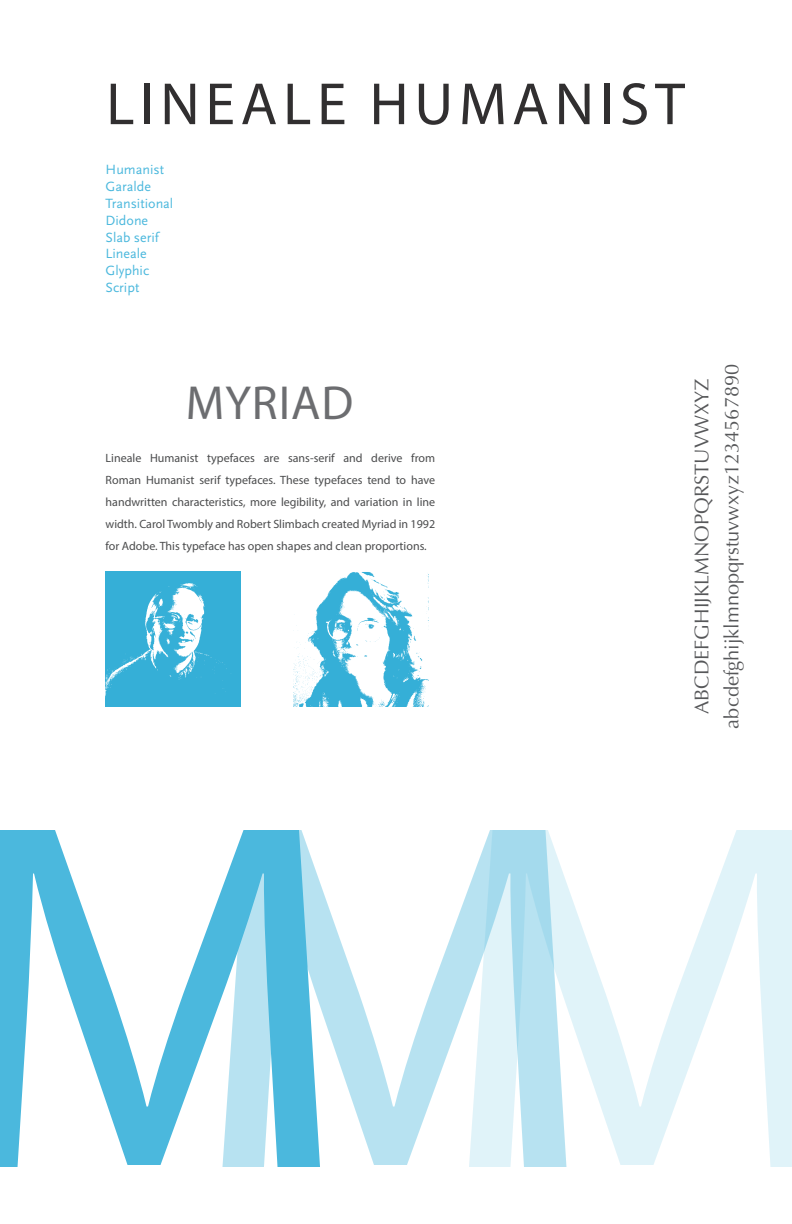
<style>
.page{position:relative;width:792px;height:1224px;background:#fff}
.page>*{position:absolute;margin:0;border:0;box-sizing:border-box;transform-origin:0 0}
.t1{font:60px "Myriad Pro";letter-spacing:.095em;color:#312f30}
.t2{font:48px "Myriad Pro";letter-spacing:.02em;color:#6c6d70}
.t3{font:20px "Optima";color:#57585a}
.t4{font:14px "Scala Sans Pro";color:#4bb8dd}
.t5{font:12px/22px "Myriad Pro";color:#4b4c4d;text-align:justify}
</style>
<div class="page">
<svg style="left:0;top:830px;width:222px;height:337px"></svg>
<svg style="left:222px;top:830px;width:247px;height:337px"></svg>
<svg style="left:469px;top:830px;width:323px;height:337px"></svg>
<img style="left:294px;top:572px;width:135px;height:134px">
<img style="left:106px;top:571px;width:135px;height:135px">
<p class="t1" style="left:106px;top:67px;width:580px">LINEALE HUMANIST</p>
<p class="t4" style="left:106px;top:162px;width:60px">Humanist</p>
<p class="t4" style="left:106px;top:179px;width:47px">Garalde</p>
<p class="t4" style="left:106px;top:195px;width:69px">Transitional</p>
<p class="t4" style="left:106px;top:212px;width:44px">Didone</p>
<p class="t4" style="left:106px;top:229px;width:55px">Slab serif</p>
<p class="t4" style="left:106px;top:246px;width:43px">Lineale</p>
<p class="t4" style="left:106px;top:263px;width:45px">Glyphic</p>
<p class="t4" style="left:106px;top:279px;width:35px">Script</p>
<p class="t2" style="left:186px;top:374px;width:169px">MYRIAD</p>
<p class="t5" style="left:106px;top:447px;width:331px">Lineale Humanist typefaces are sans-serif and derive from Roman Humanist serif typefaces. These typefaces tend to have handwritten characteristics, more legibility, and variation in line width. Carol Twombly and Robert Slimbach created Myriad in 1992 for Adobe. This typeface has open shapes and clean proportions.</p>
<p class="t3" style="left:690px;top:714px;width:337px;rotate:-90deg">ABCDEFGHIJKLMNOPQRSTUVWXYZ</p>
<p class="t3" style="left:720px;top:729px;width:366px;rotate:-90deg">abcdefghijklmnopqrstuvwxyz1234567890</p>
</div>
